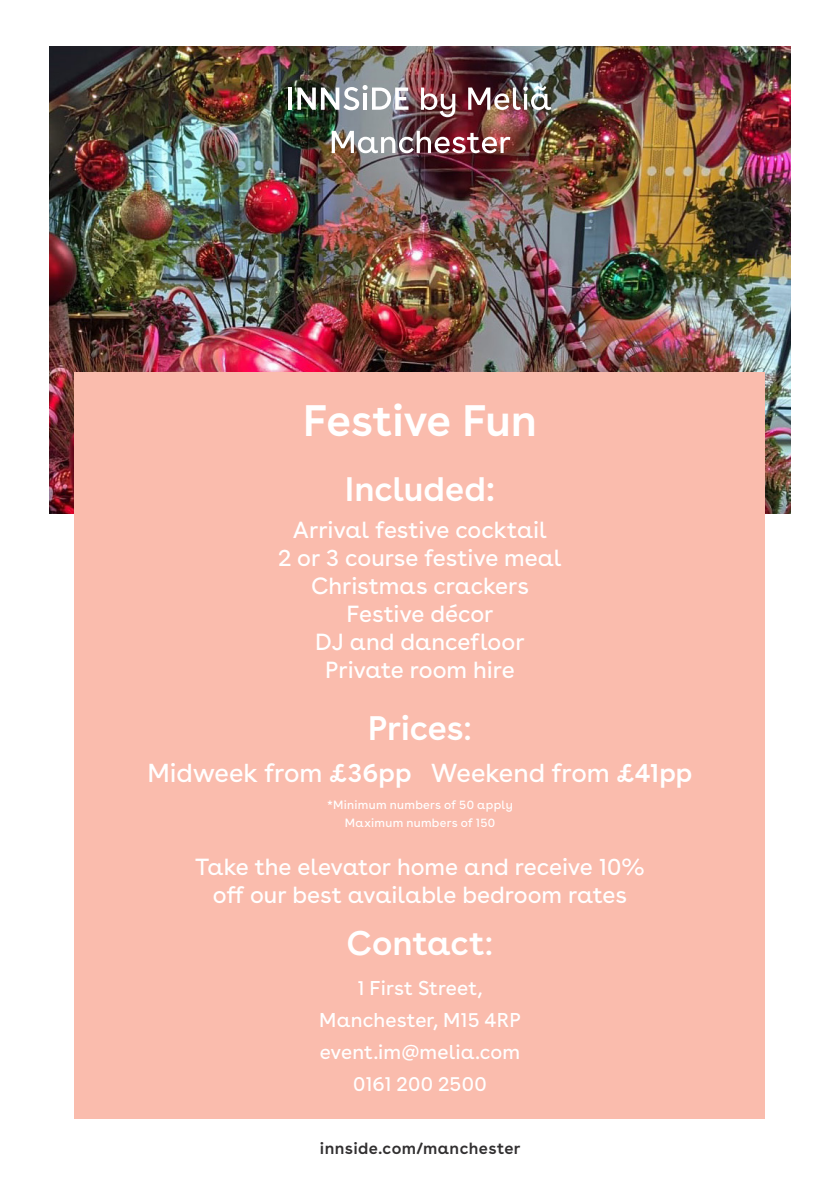
<style>
.page{position:relative;width:840px;height:1191px;background:#fff}
.page>*{position:absolute;margin:0;border:0;box-sizing:border-box;transform-origin:0 0}
.t1{font:600 44px "Buenos Aires";letter-spacing:-.01em;color:#fff}
.t2{font:600 34px "Buenos Aires";letter-spacing:-.005em;color:#fff}
.t3{font:26px "Buenos Aires";letter-spacing:-.005em;color:#fff}
.t4{font:23.4px/28px "Buenos Aires";letter-spacing:-.005em;color:#fff;text-align:center}
.t5{font:20px "Buenos Aires";letter-spacing:.005em;color:#fff}
.t6{font:600 16.2px "Buenos Aires";letter-spacing:.025em;color:#312f30}
.t7{font:12px "Buenos Aires";letter-spacing:.025em;color:#fff}
.s1{font-weight:400}
.s2{font-weight:600}
</style>
<div class="page">
<img style="left:49px;top:46px;width:741px;height:467px">
<div style="left:75px;top:372px;width:689px;height:747px;background:#fabcad"></div>
<hr style="left:288px;top:88px;width:4px;height:22px;background:#fff">
<svg style="left:297px;top:88px;width:18px;height:22px"></svg>
<svg style="left:321px;top:85px;width:87px;height:25px"></svg>
<svg style="left:421px;top:88px;width:34px;height:29px"></svg>
<img style="left:468px;top:86px;width:83px;height:24px">
<img style="left:331px;top:131px;width:179px;height:22px">
<p class="t1" style="left:302px;top:390px;width:236px">Festive Fun</p>
<p class="t2" style="left:344px;top:465px;width:152px">Included:</p>
<p class="t4" style="left:293px;top:515px;width:255px">Arrival festive cocktail</p>
<p class="t4" style="left:278px;top:543px;width:285px">2 or 3 course festive meal</p>
<p class="t4" style="left:311px;top:571px;width:219px">Christmas crackers</p>
<p class="t4" style="left:346px;top:599px;width:148px">Festive décor</p>
<p class="t4" style="left:315px;top:627px;width:211px">DJ and dancefloor</p>
<p class="t4" style="left:325px;top:655px;width:191px">Private room hire</p>
<p class="t2" style="left:367px;top:705px;width:106px">Prices<span class="s1">:</span></p>
<p class="t3" style="left:147px;top:755px;width:546px">Midweek from <span class="s2">£36pp</span> Weekend from <span class="s2">£41pp</span></p>
<p class="t7" style="left:327px;top:797px;width:187px">*Minimum numbers of 50 apply</p>
<p class="t7" style="left:344px;top:815px;width:152px">Maximum numbers of 150</p>
<p class="t4" style="left:195px;top:852px;width:450px">Take the elevator home and receive 10% off our best available bedroom rates</p>
<p class="t2" style="left:346px;top:920px;width:148px">Contact<span class="s1">:</span></p>
<p class="t5" style="left:357px;top:974px;width:127px">1 First Street,</p>
<p class="t5" style="left:319px;top:1006px;width:203px">Manchester, M15 4RP</p>
<p class="t5" style="left:319px;top:1038px;width:202px">event.im@melia.com</p>
<p class="t5" style="left:353px;top:1070px;width:135px">0161 200 2500</p>
<p class="t6" style="left:320px;top:1136px;width:202px">innside.com/manchester</p>
</div>
